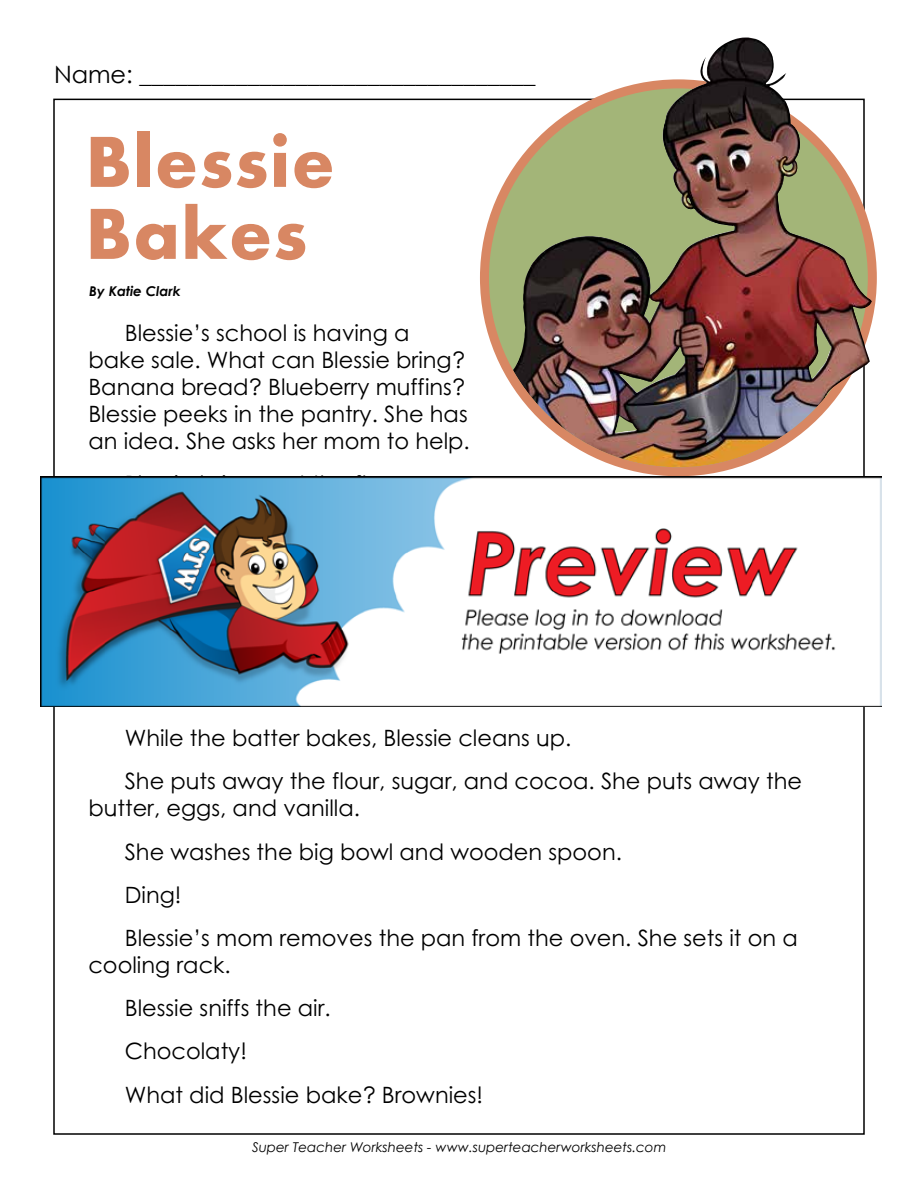
<style>
.page{position:relative;width:918px;height:1188px;background:#fff}
.page>*{position:absolute;margin:0;border:0;box-sizing:border-box;transform-origin:0 0}
.t1{font:700 75px/72px "Aharoni";letter-spacing:.02em;color:#d88763}
.t2{font:24px "Century Gothic 2";color:#000}
.t3{font:22.5px/43.2px "Century STW4";color:#000}
.t4{font:italic 13.5px "Century Gothic 2";color:#000}
.t5{font:italic 700 13.5px "Century STW3";color:#000}
</style>
<div class="page">
<svg style="left:484px;top:84px;width:388px;height:388px;background:#b3a671"></svg>
<img style="left:513px;top:98px;width:352px;height:369px">
<img style="left:531px;top:37px;width:341px;height:358px">
<img style="left:41px;top:477px;width:840px;height:229px">
<p class="t2" style="left:54px;top:57px;width:483px">Name: _________________________________</p>
<h1 class="t1" style="left:86px;top:133px;width:251px">Blessie<br>Bakes</h1>
<p class="t5" style="left:89px;top:281px;width:93px">By Katie Clark</p>
<p class="t3" style="left:88px;top:319px;width:383px;line-height:27px;text-indent:36px">Blessie’s school is having a bake sale. What can Blessie bring?<br>Banana bread? Blueberry muffins?<br>Blessie peeks in the pantry. She has an idea. She asks her mom to help.</p>
<p class="t3" style="left:125px;top:716px;width:679px">While the batter bakes, Blessie cleans up.<br>She puts away the flour, sugar, and cocoa. She puts away the</p>
<p class="t3" style="left:125px;top:786px;width:675px;text-indent:-36px">butter, eggs, and vanilla.<br>She washes the big bowl and wooden spoon.<br>Ding!<br>Blessie’s mom removes the pan from the oven. She sets it on a</p>
<p class="t3" style="left:125px;top:943px;width:360px;text-indent:-36px">cooling rack.<br>Blessie sniffs the air.<br>Chocolaty!<br>What did Blessie bake? Brownies!</p>
<p class="t4" style="left:252px;top:1137px;width:416px">Super Teacher Worksheets - www.superteacherworksheets.com</p>
</div>
